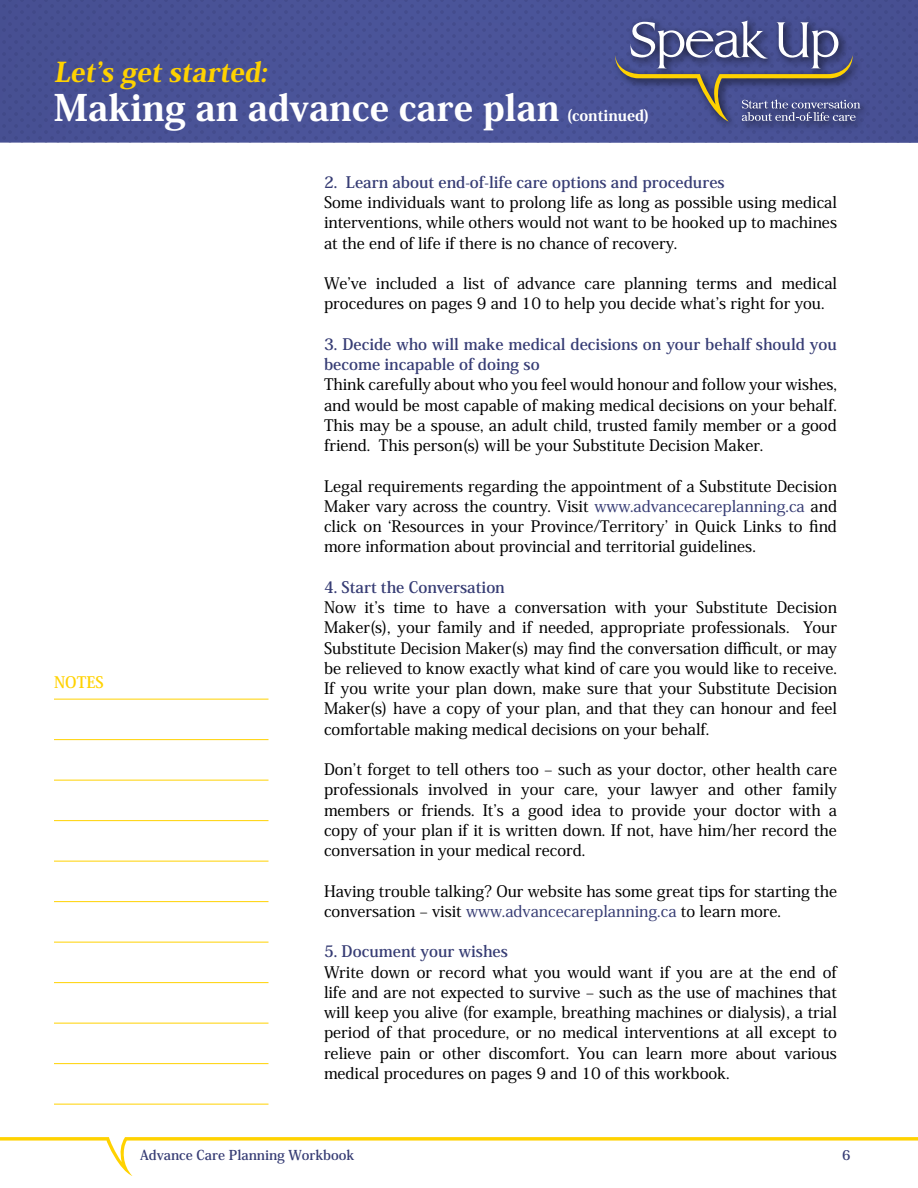
<style>
.page{position:relative;width:918px;height:1188px;background:#fff}
.page>*{position:absolute;margin:0;border:0;box-sizing:border-box;transform-origin:0 0}
.t1{font:800 36px "Koz Min Pro";color:#fff}
.t2{font:800 27px "Koz Min Pro";color:#ffd200}
.t3{font:500 15.75px/20.2px "Koz Min Pro";color:#000;text-align:justify}
.t4{font:700 15.75px/20.2px "Koz Min Pro";color:#363c74}
.t5{font:700 15.75px "Koz Min Pro";color:#ffd200}
.t6{font:800 15px "Koz Min Pro";color:#fff}
.t7{font:700 13.5px "Koz Min Pro";color:#363c74}
.s1{color:#363c74}
</style>
<div class="page">
<div style="left:0;top:0;width:652px;height:96px;background:#495297"></div>
<div style="left:0;top:96px;width:652px;height:46px;background:#4a5499"></div>
<div style="left:652px;top:0;width:266px;height:95px;background:#475092"></div>
<div style="left:652px;top:95px;width:266px;height:47px;background:#485094"></div>
<div style="left:610px;top:16px;width:261px;height:116px;background:#000;opacity:.75"></div>
<svg style="left:615px;top:21px;width:245px;height:101px"></svg>
<hr style="left:54px;top:699px;width:214px;height:1px;background:#ffd200">
<hr style="left:54px;top:739px;width:214px;height:1px;background:#ffd200">
<hr style="left:54px;top:780px;width:214px;height:1px;background:#ffd200">
<hr style="left:54px;top:820px;width:214px;height:1px;background:#ffd200">
<hr style="left:54px;top:861px;width:214px;height:1px;background:#ffd200">
<hr style="left:54px;top:901px;width:214px;height:1px;background:#ffd200">
<hr style="left:54px;top:942px;width:214px;height:1px;background:#ffd200">
<hr style="left:54px;top:982px;width:214px;height:1px;background:#ffd200">
<hr style="left:54px;top:1023px;width:214px;height:1px;background:#ffd200">
<hr style="left:54px;top:1063px;width:214px;height:1px;background:#ffd200">
<hr style="left:54px;top:1104px;width:214px;height:1px;background:#ffd200">
<svg style="left:0;top:1137px;width:918px;height:39px"></svg>
<h2 class="t2" style="left:54px;top:52px;width:219px">Let’s get started:</h2>
<h1 class="t1" style="left:54px;top:81px;width:507px">Making an advance care plan</h1>
<p class="t6" style="left:567px;top:104px;width:84px">(continued)</p>
<p class="t5" style="left:54px;top:670px;width:51px">NOTES</p>
<p class="t4" style="left:324px;top:171px;width:402px">2. Learn about end-of-life care options and procedures</p>
<p class="t3" style="left:324px;top:191px;width:515px">Some individuals want to prolong life as long as possible using medical interventions, while others would not want to be hooked up to machines at the end of life if there is no chance of recovery.</p>
<p class="t3" style="left:324px;top:272px;width:515px">We’ve included a list of advance care planning terms and medical procedures on pages 9 and 10 to help you decide what’s right for you.</p>
<p class="t4" style="left:324px;top:333px;width:514px">3. Decide who will make medical decisions on your behalf should you become incapable of doing so</p>
<p class="t3" style="left:324px;top:374px;width:514px">Think carefully about who you feel would honour and follow your wishes, and would be most capable of making medical decisions on your behalf.<br>This may be a spouse, an adult child, trusted family member or a good friend. This person(s) will be your Substitute Decision Maker.</p>
<p class="t3" style="left:324px;top:475px;width:515px">Legal requirements regarding the appointment of a Substitute Decision Maker vary across the country. Visit <span class="s1">www.advancecareplanning.ca</span> and click on ‘Resources in your Province/Territory’ in Quick Links to find more information about provincial and territorial guidelines.</p>
<p class="t4" style="left:324px;top:576px;width:182px">4. Start the Conversation</p>
<p class="t3" style="left:324px;top:597px;width:515px">Now it’s time to have a conversation with your Substitute Decision Maker(s), your family and if needed, appropriate professionals. Your Substitute Decision Maker(s) may find the conversation difficult, or may be relieved to know exactly what kind of care you would like to receive.<br>If you write your plan down, make sure that your Substitute Decision Maker(s) have a copy of your plan, and that they can honour and feel comfortable making medical decisions on your behalf.</p>
<p class="t3" style="left:324px;top:759px;width:515px">Don’t forget to tell others too – such as your doctor, other health care professionals involved in your care, your lawyer and other family members or friends. It’s a good idea to provide your doctor with a copy of your plan if it is written down. If not, have him/her record the conversation in your medical record.</p>
<p class="t3" style="left:324px;top:880px;width:515px">Having trouble talking? Our website has some great tips for starting the conversation – visit <span class="s1">www.advancecareplanning.ca</span> to learn more.</p>
<p class="t4" style="left:324px;top:941px;width:186px">5. Document your wishes</p>
<p class="t3" style="left:324px;top:961px;width:515px">Write down or record what you would want if you are at the end of life and are not expected to survive – such as the use of machines that will keep you alive (for example, breathing machines or dialysis), a trial period of that procedure, or no medical interventions at all except to relieve pain or other discomfort. You can learn more about various medical procedures on pages 9 and 10 of this workbook.</p>
<p class="t7" style="left:140px;top:1146px;width:216px">Advance Care Planning Workbook</p>
<p class="t7" style="left:842px;top:1146px;width:10px">6</p>
</div>
